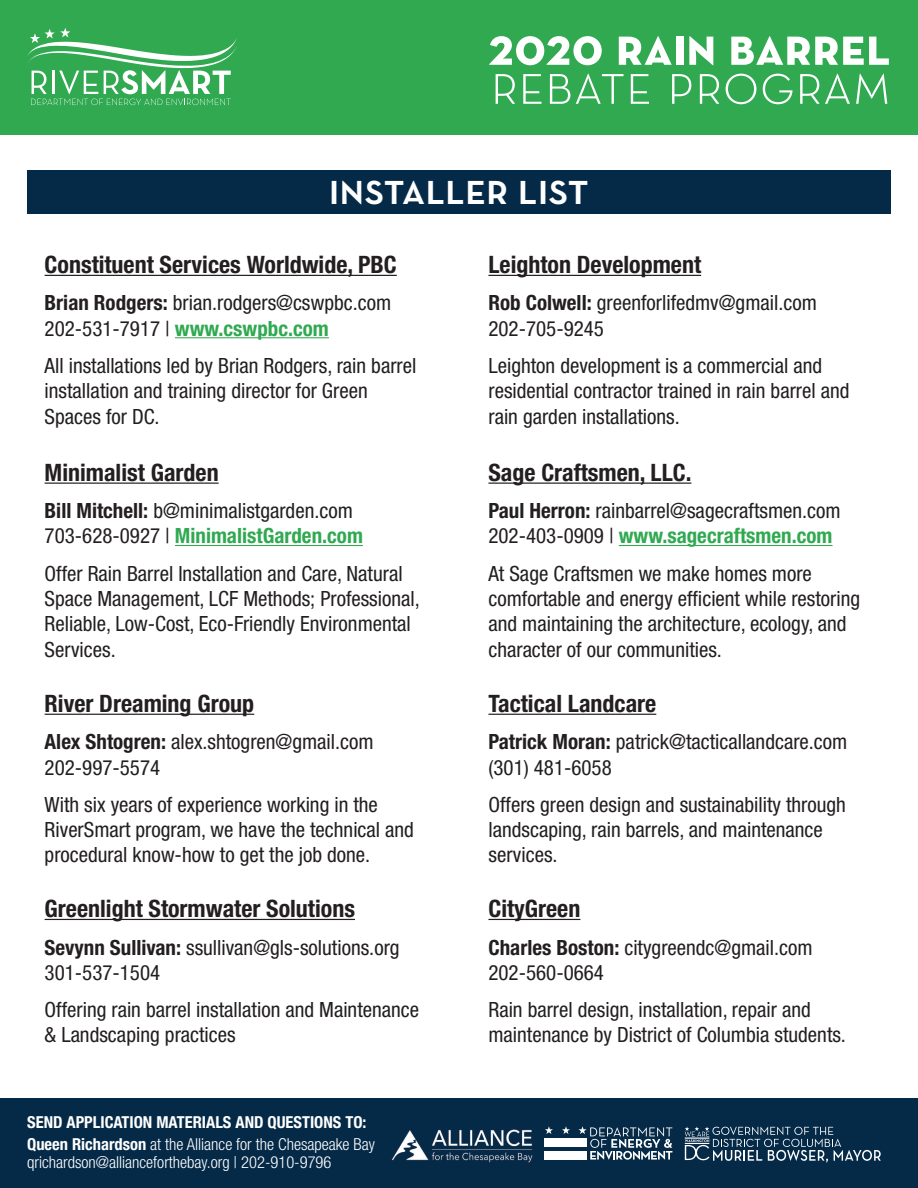
<style>
.page{position:relative;width:918px;height:1188px;background:#fff}
.page>*{position:absolute;margin:0;border:0;box-sizing:border-box;transform-origin:0 0}
.t1{font:60px "Neutra Text Light SC Alt";color:#fff}
.t2{font:54px "Neutra Text Bold SC Alt";color:#fff}
.t3{font:45px "Neutra Text Demi SC Alt";color:#fff}
.t4{font:700 condensed 24px "Helvetica Neue LT Std";color:#231f20}
.t5{font:condensed 21px/25.2px "Helvetica Neue LT Std";color:#231f20}
.t6{font:700 condensed 21px "Helvetica Neue LT Std";color:#30a951}
.t7{font:300 condensed 16.5px "Helvetica Neue LT Std";color:#fff}
.t8{font:700 condensed 16.5px "Helvetica Neue LT Std";color:#fff}
.s1{font-weight:700}
.s2{font-weight:400;color:#231f20}
.s3{font-weight:700;color:#30a951}
</style>
<div class="page">
<div style="left:0;top:0;width:918px;height:135px;background:#30a951"></div>
<svg style="left:27px;top:28px;width:210px;height:77px"></svg>
<div style="left:27px;top:171px;width:864px;height:43px;background:#052a48"></div>
<div style="left:0;top:1098px;width:918px;height:90px;background:#052a48"></div>
<img style="left:391px;top:1129px;width:142px;height:33px">
<div style="left:544px;top:1151px;width:43px;height:8px;background:#fff"></div>
<div style="left:544px;top:1138px;width:43px;height:9px;background:#fff"></div>
<svg style="left:562px;top:1126px;width:8px;height:8px"></svg>
<svg style="left:545px;top:1126px;width:8px;height:8px"></svg>
<svg style="left:579px;top:1126px;width:93px;height:34px"></svg>
<svg style="left:685px;top:1127px;width:196px;height:35px"></svg>
<hr style="left:45px;top:275px;width:352px;height:1px;background:#231f20">
<hr style="left:175px;top:337px;width:154px;height:1px;background:#30a951">
<hr style="left:488px;top:275px;width:213px;height:1px;background:#231f20">
<hr style="left:45px;top:483px;width:174px;height:1px;background:#231f20">
<hr style="left:175px;top:545px;width:188px;height:1px;background:#30a951">
<hr style="left:488px;top:483px;width:203px;height:1px;background:#231f20">
<hr style="left:619px;top:545px;width:214px;height:1px;background:#30a951">
<hr style="left:45px;top:714px;width:209px;height:1px;background:#231f20">
<hr style="left:488px;top:714px;width:168px;height:1px;background:#231f20">
<hr style="left:45px;top:919px;width:310px;height:1px;background:#231f20">
<hr style="left:488px;top:919px;width:92px;height:1px;background:#231f20">
<p class="t2" style="left:488px;top:13px;width:404px">2020 rain barrel</p>
<p class="t1" style="left:491px;top:47px;width:402px">rebate program</p>
<p class="t3" style="left:329px;top:161px;width:262px">installer list</p>
<p class="t4" style="left:45px;top:250px;width:354px">Constituent Services Worldwide, PBC</p>
<p class="t5" style="left:45px;top:290px;width:348px"><span class="s1">Brian Rodgers:</span> brian.rodgers@cswpbc.com</p>
<p class="t6" style="left:45px;top:315px;width:286px"><span class="s2">202-531-7917 |</span> www.cswpbc.com</p>
<p class="t5" style="left:45px;top:353px;width:373px">All installations led by Brian Rodgers, rain barrel installation and training director for Green<br>Spaces for DC.</p>
<p class="t4" style="left:45px;top:458px;width:176px">Minimalist Garden</p>
<p class="t5" style="left:45px;top:498px;width:320px"><span class="s1">Bill Mitchell:</span> b@minimalistgarden.com<br>703-628-0927 | <span class="s3">MinimalistGarden.com</span></p>
<p class="t5" style="left:45px;top:561px;width:377px">Offer Rain Barrel Installation and Care, Natural Space Management, LCF Methods; Professional, Reliable, Low-Cost, Eco-Friendly Environmental Services.</p>
<p class="t4" style="left:45px;top:689px;width:211px">River Dreaming Group</p>
<p class="t5" style="left:45px;top:729px;width:331px"><span class="s1">Alex Shtogren:</span> alex.shtogren@gmail.com</p>
<p class="t5" style="left:45px;top:754px;width:117px">202-997-5574</p>
<p class="t5" style="left:45px;top:792px;width:371px">With six years of experience working in the<br>RiverSmart program, we have the technical and procedural know-how to get the job done.</p>
<p class="t4" style="left:45px;top:894px;width:312px">Greenlight Stormwater Solutions</p>
<p class="t5" style="left:45px;top:934px;width:356px"><span class="s1">Sevynn Sullivan:</span> ssullivan@gls-solutions.org</p>
<p class="t5" style="left:45px;top:960px;width:117px">301-537-1504</p>
<p class="t5" style="left:45px;top:997px;width:376px">Offering rain barrel installation and Maintenance &amp; Landscaping practices</p>
<p class="t8" style="left:27px;top:1112px;width:341px">SEND APPLICATION MATERIALS AND QUESTIONS TO:</p>
<p class="t7" style="left:27px;top:1135px;width:349px"><span class="s1">Queen Richardson</span> at the Alliance for the Chesapeake Bay</p>
<p class="t7" style="left:27px;top:1153px;width:306px">qrichardson@allianceforthebay.org | 202-910-9796</p>
<p class="t4" style="left:488px;top:250px;width:214px">Leighton Development</p>
<p class="t5" style="left:488px;top:290px;width:330px"><span class="s1">Rob Colwell:</span> greenforlifedmv@gmail.com</p>
<p class="t5" style="left:488px;top:316px;width:117px">202-705-9245</p>
<p class="t5" style="left:488px;top:353px;width:363px">Leighton development is a commercial and residential contractor trained in rain barrel and rain garden installations.</p>
<p class="t4" style="left:488px;top:458px;width:204px">Sage Craftsmen, LLC.</p>
<p class="t5" style="left:488px;top:498px;width:354px"><span class="s1">Paul Herron:</span> rainbarrel@sagecraftsmen.com</p>
<p class="t6" style="left:488px;top:523px;width:346px"><span class="s2">202-403-0909 |</span> www.sagecraftsmen.com</p>
<p class="t5" style="left:488px;top:561px;width:373px">At Sage Craftsmen we make homes more comfortable and energy efficient while restoring and maintaining the architecture, ecology, and character of our communities.</p>
<p class="t4" style="left:488px;top:689px;width:169px">Tactical Landcare</p>
<p class="t5" style="left:488px;top:729px;width:360px"><span class="s1">Patrick Moran:</span> patrick@tacticallandcare.com</p>
<p class="t5" style="left:488px;top:754px;width:125px">(301) 481-6058</p>
<p class="t5" style="left:488px;top:792px;width:359px">Offers green design and sustainability through landscaping, rain barrels, and maintenance services.</p>
<p class="t4" style="left:488px;top:894px;width:93px">CityGreen</p>
<p class="t5" style="left:488px;top:934px;width:326px"><span class="s1">Charles Boston:</span> citygreendc@gmail.com<br>202-560-0664</p>
<p class="t5" style="left:488px;top:997px;width:359px">Rain barrel design, installation, repair and maintenance by District of Columbia students.</p>
</div>
